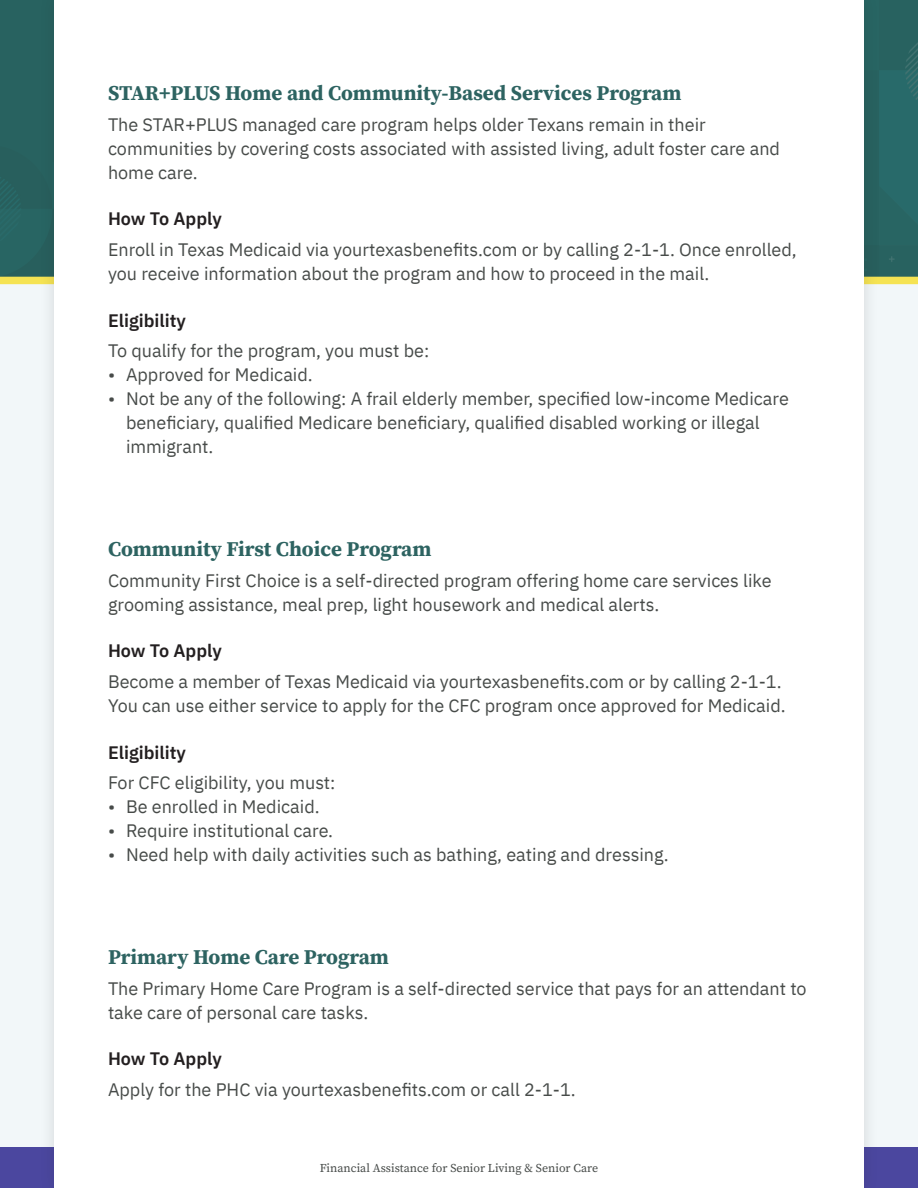
<style>
.page{position:relative;width:918px;height:1188px;background:#f2f7f9}
.page>*{position:absolute;margin:0;border:0;box-sizing:border-box;transform-origin:0 0}
.t1{font:700 21px "Source Serif Pro";color:#2d6361}
.t2{font:18px/24px "IBM Plex Sans";color:#474b49}
.t3{font:600 18px "IBM Plex Sans";color:#231f20}
.t4{font:12px "Source Serif Pro";color:#474b49}
</style>
<div class="page">
<div style="left:0;top:0;width:918px;height:280px;background:#2d6361"></div>
<div style="left:0;top:277px;width:918px;height:7px;background:#f5e353"></div>
<div style="left:0;top:1148px;width:918px;height:40px;background:#4b479f"></div>
<div style="left:39px;top:0;width:841px;height:1188px;background:#231f20;opacity:.15"></div>
<div style="left:54px;top:0;width:810px;height:1188px;background:#fff"></div>
<p class="t1" style="left:108px;top:79px;width:575px">STAR+PLUS Home and Community-Based Services Program</p>
<p class="t2" style="left:108px;top:111px;width:674px">The STAR+PLUS managed care program helps older Texans remain in their communities by covering costs associated with assisted living, adult foster care and home care.</p>
<p class="t3" style="left:108px;top:205px;width:115px">How To Apply</p>
<p class="t2" style="left:108px;top:236px;width:690px">Enroll in Texas Medicaid via yourtexasbenefits.com or by calling 2-1-1. Once enrolled, you receive information about the program and how to proceed in the mail.</p>
<p class="t3" style="left:108px;top:306px;width:80px">Eligibility</p>
<p class="t2" style="left:108px;top:338px;width:323px">To qualify for the program, you must be:</p>
<p class="t2" style="left:108px;top:362px;width:206px">• Approved for Medicaid.</p>
<p class="t2" style="left:126px;top:386px;width:665px;text-indent:-18px">• Not be any of the following: A frail elderly member, specified low-income Medicare beneficiary, qualified Medicare beneficiary, qualified disabled working or illegal immigrant.</p>
<p class="t1" style="left:108px;top:535px;width:325px">Community First Choice Program</p>
<p class="t2" style="left:108px;top:567px;width:665px">Community First Choice is a self-directed program offering home care services like grooming assistance, meal prep, light housework and medical alerts.</p>
<p class="t3" style="left:108px;top:637px;width:115px">How To Apply</p>
<p class="t2" style="left:108px;top:668px;width:679px">Become a member of Texas Medicaid via yourtexasbenefits.com or by calling 2-1-1.<br>You can use either service to apply for the CFC program once approved for Medicaid.</p>
<p class="t3" style="left:108px;top:738px;width:80px">Eligibility</p>
<p class="t2" style="left:108px;top:769px;width:229px">For CFC eligibility, you must:</p>
<p class="t2" style="left:108px;top:793px;width:213px">• Be enrolled in Medicaid.</p>
<p class="t2" style="left:108px;top:817px;width:227px">• Require institutional care.</p>
<p class="t2" style="left:108px;top:841px;width:562px">• Need help with daily activities such as bathing, eating and dressing.</p>
<p class="t1" style="left:108px;top:943px;width:282px">Primary Home Care Program</p>
<p class="t2" style="left:108px;top:975px;width:700px">The Primary Home Care Program is a self-directed service that pays for an attendant to take care of personal care tasks.</p>
<p class="t3" style="left:108px;top:1045px;width:115px">How To Apply</p>
<p class="t2" style="left:108px;top:1076px;width:469px">Apply for the PHC via yourtexasbenefits.com or call 2-1-1.</p>
<p class="t4" style="left:320px;top:1160px;width:280px">Financial Assistance for Senior Living &amp; Senior Care</p>
</div>
